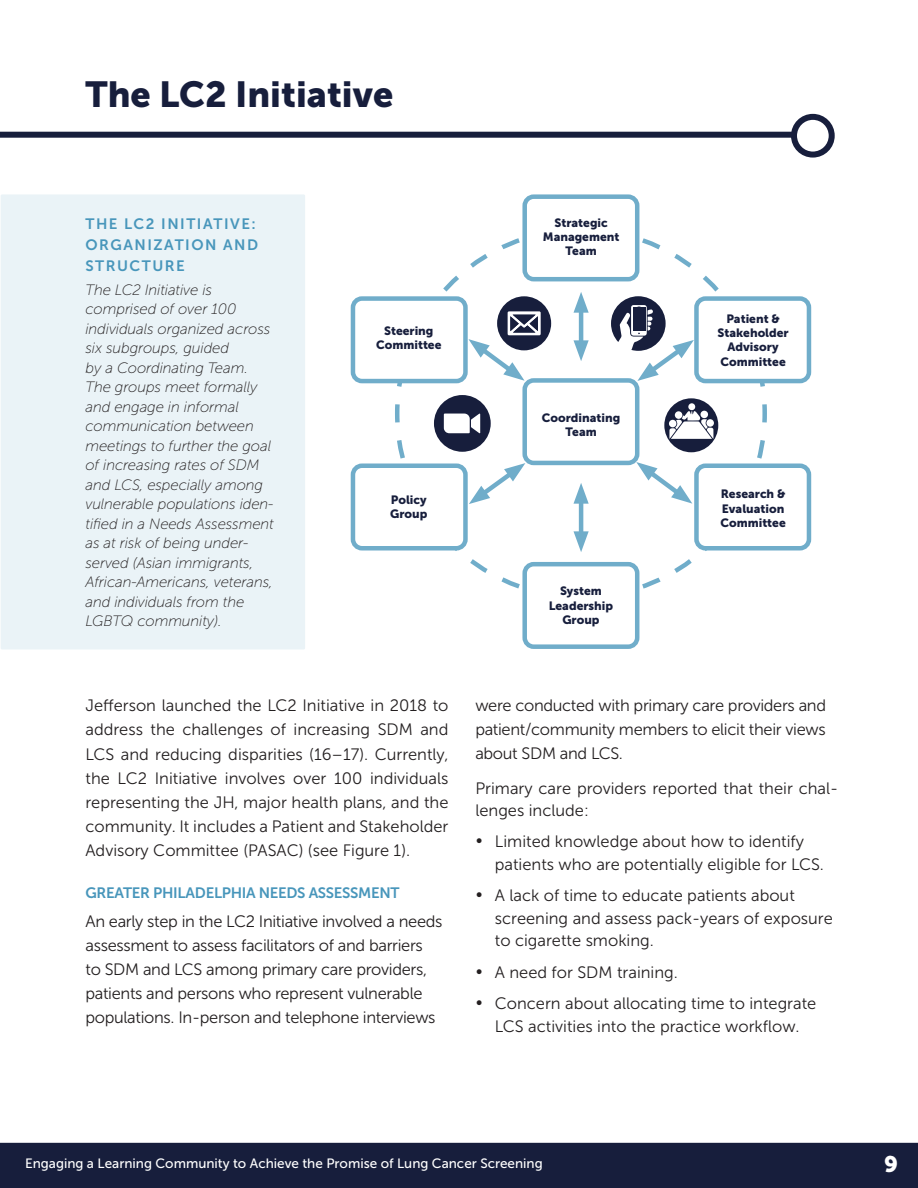
<style>
.page{position:relative;width:918px;height:1188px;background:#fff}
.page>*{position:absolute;margin:0;border:0;box-sizing:border-box;transform-origin:0 0}
.t1{font:36px "Museo Sans 900";color:#171e3c}
.t2{font:22.5px "Museo Sans 900";color:#fff}
.Body{font:16.5px/24px "Museo Sans 300";color:#231f20}
.H3_blue{font:16.5px/24px "Museo Sans 300";letter-spacing:-.02em;color:#231f20;text-align:justify}
.Body-2{font:italic 15px/19.5px "Museo Sans 100";letter-spacing:-.01em;color:#231f20}
.H4{font:15px/21px "Museo Sans 700";letter-spacing:.1em;color:#4896bb}
.H4-2{font:15px "Museo Sans 700";letter-spacing:-.02em;color:#4896bb}
.t3{font:13.5px "Museo Sans 500";color:#fff}
.t4{font:12px/14.4px "Museo Sans 900";color:#171e3c;text-align:center}
</style>
<div class="page">
<div style="left:0;top:1143px;width:918px;height:45px;background:#171e3c"></div>
<div style="left:1px;top:194px;width:304px;height:455px;background:#eaf3f7;border-radius:2px"></div>
<div style="left:0;top:132px;width:792px;height:6px;background:#171e3c"></div>
<div style="left:791px;top:114px;width:44px;height:44px;border:6px solid #171e3c;border-radius:50%"></div>
<div style="left:694px;top:296px;width:117px;height:87px;border:4px solid #70adca;border-radius:9px"></div>
<div style="left:351px;top:296px;width:117px;height:87px;border:4px solid #70adca;border-radius:9px"></div>
<div style="left:351px;top:464px;width:117px;height:86px;border:4px solid #70adca;border-radius:9px"></div>
<div style="left:694px;top:464px;width:117px;height:86px;border:4px solid #70adca;border-radius:9px"></div>
<div style="left:522px;top:378px;width:117px;height:87px;border:4px solid #70adca;border-radius:9px"></div>
<div style="left:522px;top:194px;width:117px;height:87px;border:4px solid #70adca;border-radius:9px"></div>
<div style="left:522px;top:562px;width:117px;height:87px;border:4px solid #70adca;border-radius:9px"></div>
<hr style="left:579px;top:495px;width:4px;height:45px;background:#70adca">
<svg style="left:574px;top:483px;width:15px;height:21px"></svg>
<svg style="left:574px;top:531px;width:15px;height:21px"></svg>
<svg style="left:603px;top:398px;width:166px;height:202px"></svg>
<svg style="left:393px;top:227px;width:175px;height:374px"></svg>
<svg style="left:574px;top:226px;width:194px;height:166px"></svg>
<div style="left:633px;top:308px;width:12px;height:23px;background:#171e3c"></div>
<h1 class="t1" style="left:86px;top:73px;width:309px">The LC2 Initiative</h1>
<p class="H4" style="left:86px;top:213px;width:174px">THE LC2 INITIATIVE:<br>ORGANIZATION AND<br>STRUCTURE</p>
<p class="Body-2" style="left:86px;top:280px;width:190px">The LC2 Initiative is comprised of over 100 individuals organized across six subgroups, guided<br>by a Coordinating Team.<br>The groups meet formally and engage in informal communication between meetings to further the goal of increasing rates of SDM and LCS, especially among vulnerable populations iden&shy;tified in a Needs Assessment as at risk of being under&shy;served (Asian immigrants,<br>African-Americans, veterans, and individuals from the<br>LGBTQ community).</p>
<p class="t4" style="left:384px;top:323px;width:51px">Steering</p>
<p class="t4" style="left:376px;top:338px;width:67px">Committee</p>
<p class="t4" style="left:390px;top:492px;width:39px;text-align:left">Policy<br>Group</p>
<p class="t4" style="left:543px;top:215px;width:78px">Strategic<br>Management<br>Team</p>
<p class="t4" style="left:542px;top:410px;width:80px">Coordinating<br>Team</p>
<p class="t4" style="left:549px;top:584px;width:66px">System<br>Leadership<br>Group</p>
<p class="t4" style="left:718px;top:311px;width:73px">Patient &amp;<br>Stakeholder<br>Advisory<br>Committee</p>
<p class="t4" style="left:720px;top:487px;width:67px;text-align:justify">Research &amp; Evaluation Committee</p>
<p class="Body" style="left:85px;top:694px;width:365px;text-align:justify">Jefferson launched the LC2 Initiative in 2018 to address the challenges of increasing SDM and LCS and reducing disparities (16–17). Currently, the LC2 Initiative involves over 100 individuals representing the JH, major health plans, and the community. It includes a Patient and Stakeholder Advisory Committee (PASAC) (see Figure 1).</p>
<p class="H4-2" style="left:86px;top:885px;width:316px">GREATER PHILADELPHIA NEEDS ASSESSMENT</p>
<p class="H3_blue" style="left:86px;top:909px;width:359px;text-align:left">An early step in the LC2 Initiative involved a needs assessment to assess facilitators of and barriers to SDM and LCS among primary care providers, patients and persons who represent vulnerable populations. In-person and telephone interviews</p>
<p class="H3_blue" style="left:475px;top:694px;width:352px">were conducted with primary care providers and patient/community members to elicit their views about SDM and LCS.</p>
<p class="Body" style="left:475px;top:777px;width:364px;line-height:22.5px">Primary care providers reported that their chal&shy;lenges include:</p>
<p class="Body" style="left:495px;top:831px;width:331px;line-height:22.5px;text-indent:-20px">• Limited knowledge about how to identify patients who are potentially eligible for LCS.</p>
<p class="Body" style="left:495px;top:885px;width:340px;line-height:22.5px;text-indent:-20px">• A lack of time to educate patients about screening and assess pack-years of exposure to cigarette smoking.</p>
<p class="Body" style="left:475px;top:960px;width:204px">• A need for SDM training.</p>
<p class="Body" style="left:475px;top:993px;width:343px;line-height:22.5px;text-align:center">• Concern about allocating time to integrate<br>LCS activities into the practice workflow.</p>
<p class="t3" style="left:25px;top:1156px;width:519px">Engaging a Learning Community to Achieve the Promise of Lung Cancer Screening</p>
<h2 class="t2" style="left:884px;top:1151px;width:15px">9</h2>
</div>
